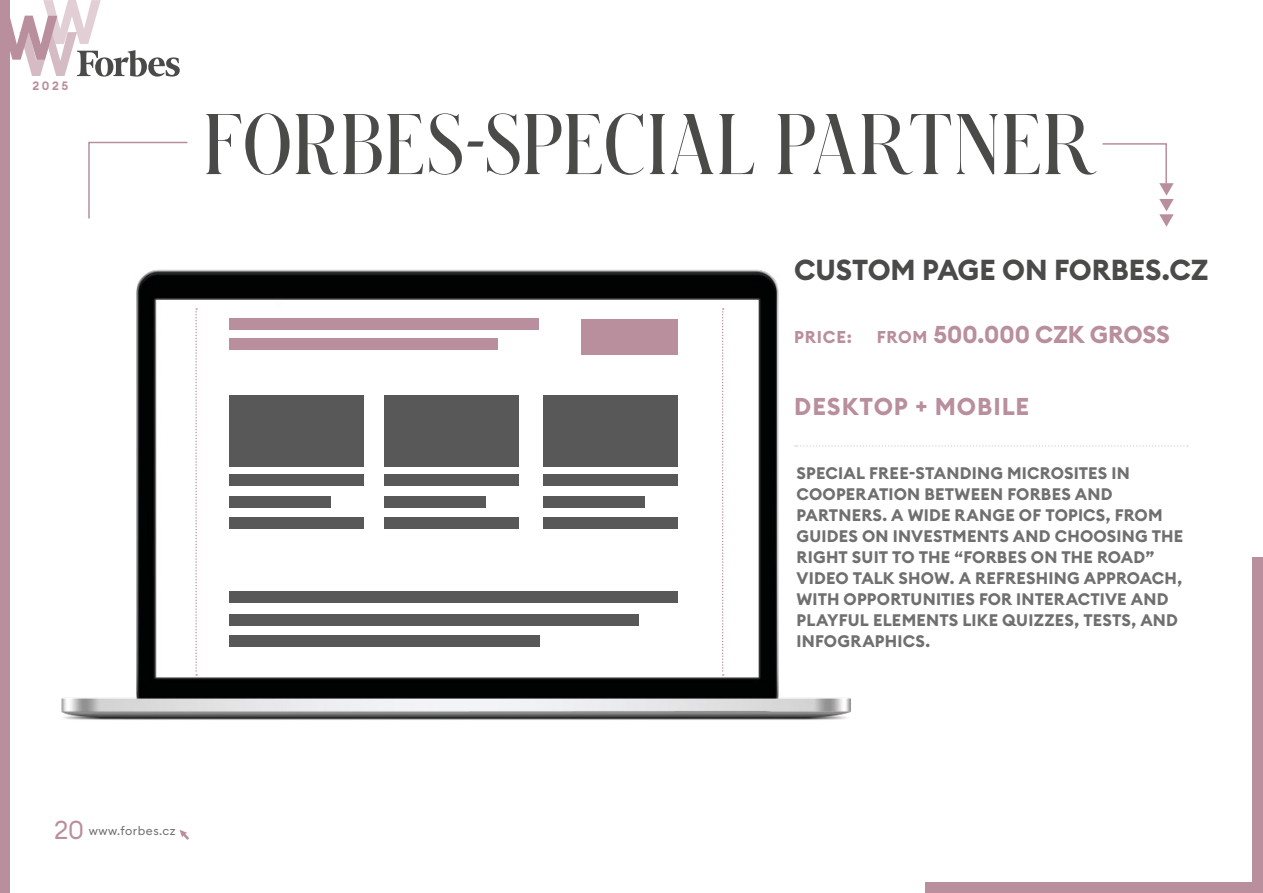
<style>
.page{position:relative;width:1263px;height:893px;background:#fff}
.page>*{position:absolute;margin:0;border:0;box-sizing:border-box;transform-origin:0 0}
.t1{font:600 80.1px "Schnyder Cond L";letter-spacing:.04em;color:#4a4a49}
.t2{font:700 28.5px "Euclid Circular B";letter-spacing:-.005em;color:#4a4a49}
.vychozi{font:25.5px "Euclid Circular B";color:#b98e9d}
.t3{font:700 24px "Euclid Circular B";letter-spacing:-.005em;color:#b98e9d}
.t4{font:700 24px "Euclid Circular B";letter-spacing:.04em;color:#b98e9d}
.t5{font:700 16.95px "Euclid Circular B";letter-spacing:.045em;color:#b98e9d}
.t6{font:700 16.5px/21px "Euclid Circular B";letter-spacing:.015em;color:#706f6f}
.t7{font:12px "Euclid Circular B";letter-spacing:.04em;color:#706f6f}
.t8{font:600 12px "Euclid Circular B";color:#b98e9d}
.s1{font-size:16.95px}
</style>
<div class="page">
<svg style="left:180px;top:830px;width:9px;height:10px"></svg>
<svg style="left:9px;top:0;width:171px;height:77px"></svg>
<div style="left:0;top:0;width:9px;height:893px;background:#b98e9d"></div>
<div style="left:1252px;top:557px;width:11px;height:336px;background:#b98e9d"></div>
<div style="left:926px;top:882px;width:337px;height:11px;background:#b98e9d"></div>
<img style="left:61px;top:269px;width:790px;height:451px">
<svg style="left:195px;top:308px;width:2px;height:368px"></svg>
<svg style="left:722px;top:308px;width:2px;height:368px"></svg>
<div style="left:229px;top:318px;width:310px;height:11px;background:#b98e9d"></div>
<div style="left:229px;top:338px;width:269px;height:12px;background:#b98e9d"></div>
<div style="left:581px;top:319px;width:96px;height:36px;background:#b98e9d"></div>
<div style="left:229px;top:496px;width:102px;height:11px;background:#585858"></div>
<div style="left:384px;top:496px;width:102px;height:11px;background:#585858"></div>
<div style="left:543px;top:496px;width:102px;height:11px;background:#585858"></div>
<div style="left:229px;top:636px;width:311px;height:11px;background:#585858"></div>
<div style="left:229px;top:592px;width:448px;height:11px;background:#585858"></div>
<div style="left:229px;top:518px;width:135px;height:11px;background:#585858"></div>
<div style="left:384px;top:518px;width:135px;height:11px;background:#585858"></div>
<div style="left:543px;top:518px;width:134px;height:11px;background:#585858"></div>
<div style="left:229px;top:395px;width:135px;height:71px;background:#585858"></div>
<div style="left:384px;top:395px;width:135px;height:71px;background:#585858"></div>
<div style="left:543px;top:395px;width:134px;height:71px;background:#585858"></div>
<div style="left:229px;top:474px;width:135px;height:11px;background:#585858"></div>
<div style="left:384px;top:474px;width:135px;height:11px;background:#585858"></div>
<div style="left:543px;top:474px;width:134px;height:11px;background:#585858"></div>
<div style="left:229px;top:614px;width:410px;height:11px;background:#585858"></div>
<svg style="left:88px;top:141px;width:100px;height:78px"></svg>
<svg style="left:1102px;top:143px;width:72px;height:84px"></svg>
<svg style="left:795px;top:445px;width:393px;height:2px"></svg>
<p class="t8" style="left:33px;top:78px;width:37px">2025</p>
<p class="t1" style="left:205px;top:91px;width:882px">FORBES-SPECIAL PARTNER</p>
<p class="t2" style="left:794px;top:252px;width:416px">CUSTOM PAGE ON FORBES.CZ</p>
<p class="t5" style="left:794px;top:326px;width:59px">PRICE:</p>
<p class="t3" style="left:877px;top:319px;width:295px"><span class="s1">FROM</span> 500.000 CZK GROSS</p>
<p class="t4" style="left:794px;top:391px;width:236px">DESKTOP + MOBILE</p>
<p class="t6" style="left:796px;top:463px;width:388px">SPECIAL FREE-STANDING MICROSITES IN COOPERATION BETWEEN FORBES AND PARTNERS. A WIDE RANGE OF TOPICS, FROM GUIDES ON INVESTMENTS AND CHOOSING THE RIGHT SUIT TO THE “FORBES ON THE ROAD” VIDEO TALK SHOW. A REFRESHING APPROACH, WITH OPPORTUNITIES FOR INTERACTIVE AND PLAYFUL ELEMENTS LIKE QUIZZES, TESTS, AND INFOGRAPHICS.</p>
<p class="vychozi" style="left:54px;top:814px;width:32px">20</p>
<p class="t7" style="left:89px;top:823px;width:88px">www.forbes.cz</p>
</div>
